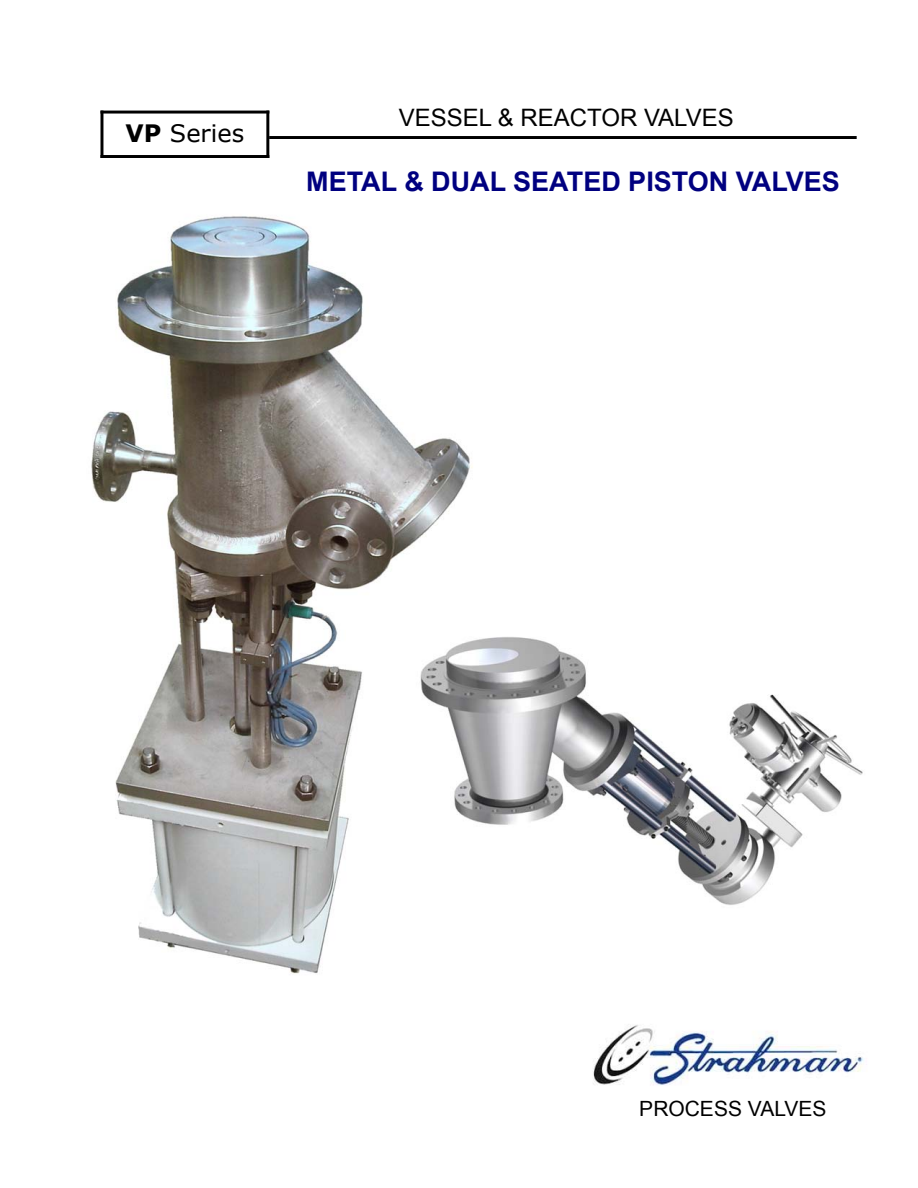
<style>
.page{position:relative;width:918px;height:1188px;background:#fff}
.page>*{position:absolute;margin:0;border:0;box-sizing:border-box;transform-origin:0 0}
.t1{font:700 27px "Arial";color:#000080}
.t2{font:24px "Arial";color:#000}
.t3{font:24px "Verdana";color:#000}
.t4{font:21px "Arial";color:#000}
.s1{font-weight:700}
</style>
<div class="page">
<img style="left:91px;top:216px;width:382px;height:758px">
<hr style="left:101px;top:111px;width:2px;height:47px;background:#000">
<hr style="left:266px;top:111px;width:3px;height:47px;background:#000">
<hr style="left:101px;top:111px;width:168px;height:3px;background:#000">
<hr style="left:101px;top:155px;width:168px;height:3px;background:#000">
<hr style="left:269px;top:136px;width:588px;height:3px;background:#000">
<img style="left:593px;top:1025px;width:271px;height:60px">
<svg style="left:91px;top:216px;width:31px;height:27px"></svg>
<img style="left:411px;top:626px;width:452px;height:289px">
<p class="t3" style="left:126px;top:118px;width:120px"><span class="s1">VP</span> Series</p>
<p class="t2" style="left:399px;top:102px;width:337px">VESSEL &amp; REACTOR VALVES</p>
<p class="t1" style="left:306px;top:164px;width:535px">METAL &amp; DUAL SEATED PISTON VALVES</p>
<p class="t4" style="left:639px;top:1095px;width:189px">PROCESS VALVES</p>
</div>
